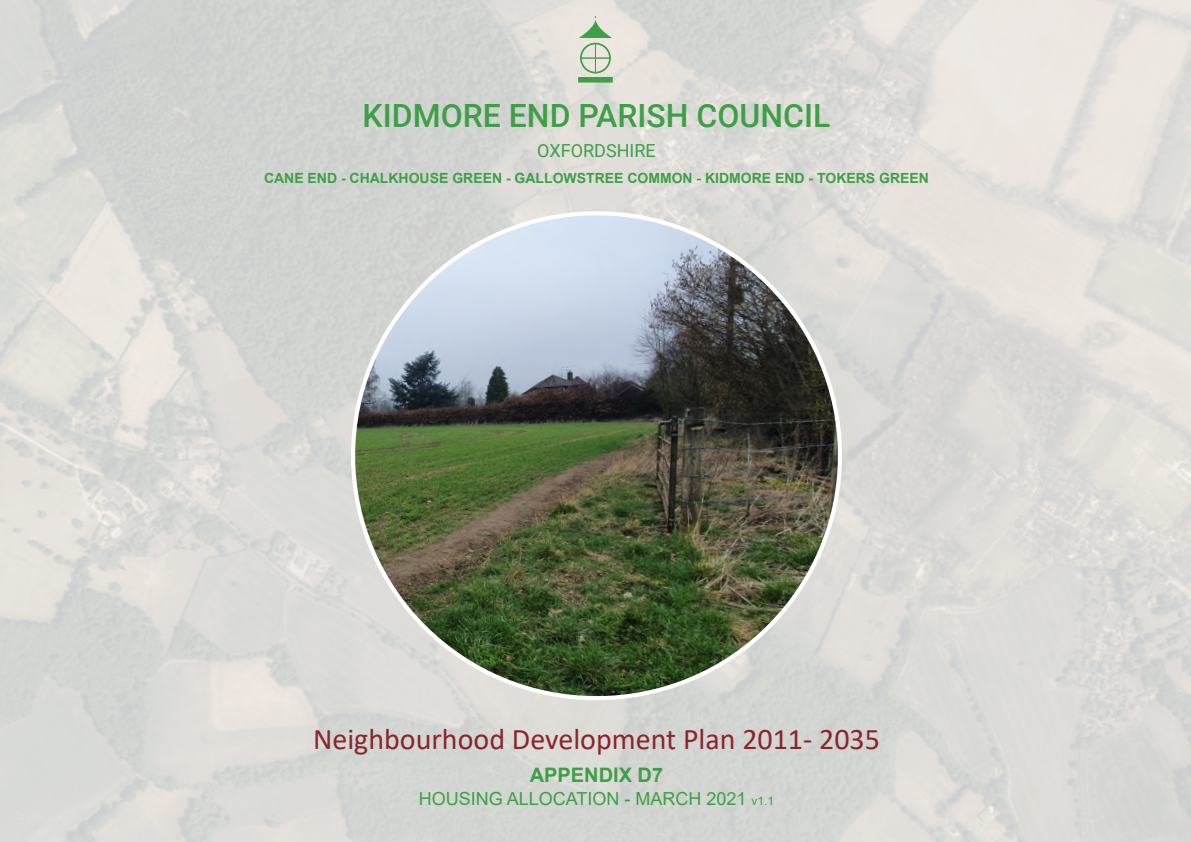
<style>
.page{position:relative;width:1191px;height:842px;background:#fff}
.page>*{position:absolute;margin:0;border:0;box-sizing:border-box;transform-origin:0 0}
.t1{font:500 32px "Roboto";color:#3f9f47}
.t2{font:30px "Calibri";color:#8a252c}
.t3{font:700 20px "Arial";color:#3f9f47}
.t4{font:18px "Arial";color:#3f9f47}
.t5{font:18px "Roboto";color:#3f9f47}
.t6{font:700 14px "Arial";color:#3f9f47}
.s1{font-size:12px}
</style>
<div class="page">
<img style="left:0;top:0;width:1191px;height:842px">
<img style="left:342px;top:207px;width:509px;height:502px">
<hr style="left:581px;top:57px;width:29px;height:2px;background:#3f9f47">
<div style="left:581px;top:77px;width:29px;height:6px;background:#3f9f47"></div>
<svg style="left:579px;top:16px;width:33px;height:22px"></svg>
<div style="left:580px;top:43px;width:31px;height:30px;border:2px solid #3f9f47;border-radius:50%"></div>
<svg style="left:595px;top:44px;width:1px;height:29px"></svg>
<h1 class="t1" style="left:362px;top:103px;width:469px">KIDMORE END PARISH COUNCIL</h1>
<p class="t5" style="left:537px;top:143px;width:120px">OXFORDSHIRE</p>
<p class="t6" style="left:264px;top:173px;width:666px">CANE END - CHALKHOUSE GREEN - GALLOWSTREE COMMON - KIDMORE END - TOKERS GREEN</p>
<h2 class="t2" style="left:313px;top:727px;width:568px">Neighbourhood Development Plan 2011- 2035</h2>
<h3 class="t3" style="left:530px;top:767px;width:135px">APPENDIX D7</h3>
<p class="t4" style="left:419px;top:791px;width:357px">HOUSING ALLOCATION - MARCH 2021 <span class="s1">v1.1</span></p>
</div>
